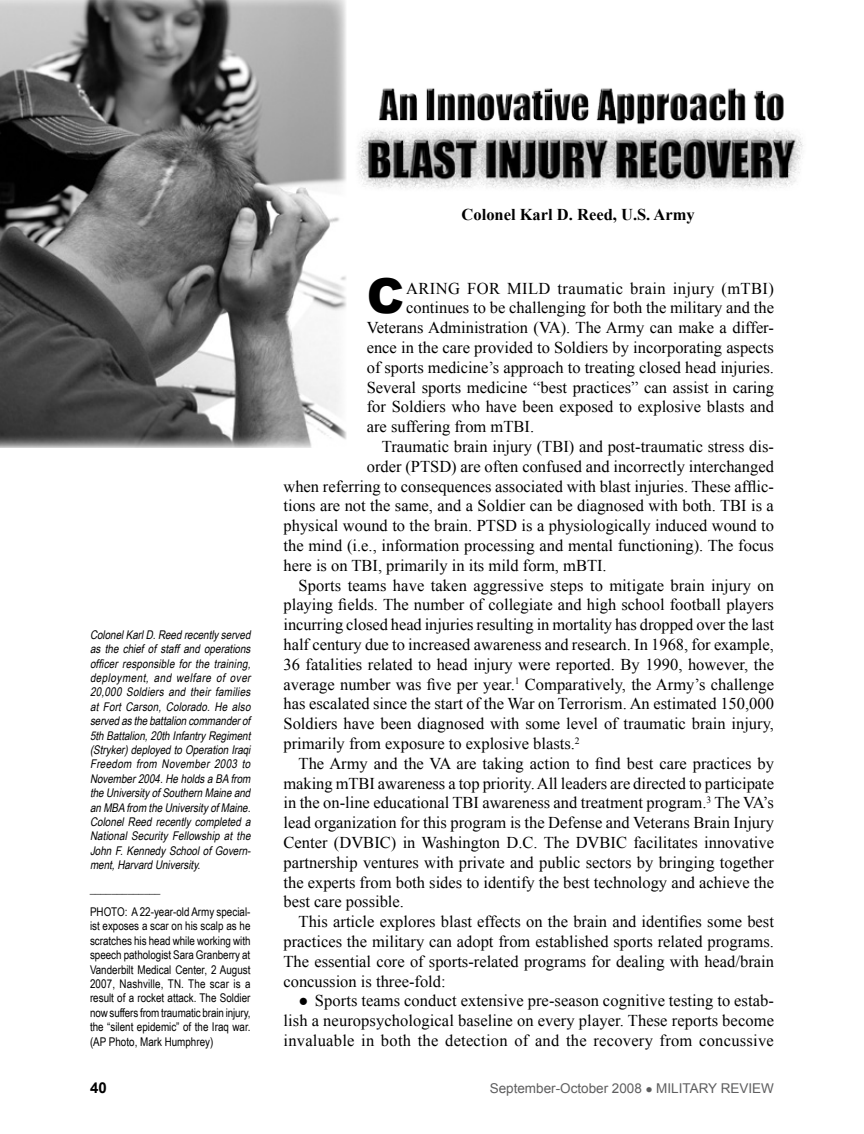
<style>
.page{position:relative;width:864px;height:1134px;background:#fff}
.page>*{position:absolute;margin:0;border:0;box-sizing:border-box;transform-origin:0 0}
.fob_Drop_Cap{font:900 48.15px "Arial";color:#000}
.fob{font:16.5px/19.8px "Times New Roman";color:#000;text-align:justify}
.fob_Drop_Cap-2{font:16.5px "Times New Roman";color:#000}
.fob_Bullet{font:16.5px/19.8px "Times New Roman";letter-spacing:.015em;color:#000;text-align:justify}
.fob_Drop_Cap-3{font:16.5px "Times New Roman";letter-spacing:.025em;color:#000}
.author_byline{font:700 16.5px "Times New Roman";color:#000}
.subhead{font:700 15px "Arial";color:#000}
.subhead-2{font:13.5px "Arial";color:#5e5e5f}
.bio{font:italic 12px/14.4px "Arial Narrow";color:#000;text-align:justify}
.bio-2{font:12px/14.4px "Arial Narrow";color:#000;text-align:justify}
</style>
<div class="page">
<img style="left:357px;top:88px;width:447px;height:102px">
<img style="left:0;top:0;width:346px;height:448px">
<p class="bio" style="left:90px;top:627px;width:165px">ColonelKarlD.Reedrecentlyserved as the chief of staff and operations officer responsible for the training, deployment, and welfare of over 20,000 Soldiers and their families at Fort Carson, Colorado. He also servedasthebattalioncommanderof 5thBattalion,20thInfantryRegiment (Stryker)deployedtoOperationIraqi Freedom from November 2003 to November2004.HeholdsaBAfrom theUniversityofSouthernMaineand anMBAfrom theUniversityofMaine.<br>Colonel Reed recently completed a National Security Fellowship at the John F. Kennedy School of Govern&shy;ment,HarvardUniversity.</p>
<p class="bio" style="left:90px;top:881px;width:75px">_____________</p>
<p class="bio-2" style="left:90px;top:904px;width:162px">PHOTO: A 22-year-old Army special&shy;ist exposes a scar on his scalp as he scratches his head while working with speech pathologist Sara Granberry at Vanderbilt Medical Center, 2 August 2007, Nashville, TN. The scar is a result of a rocket attack. The Soldier now suffers from traumatic brain injury, the “silent epidemic” of the Iraq war. (AP Photo, Mark Humphrey)</p>
<p class="author_byline" style="left:462px;top:203px;width:235px">Colonel Karl D. Reed, U.S. Army</p>
<p class="fob_Drop_Cap" style="left:367px;top:261px;width:39px">C</p>
<p class="fob_Drop_Cap-3" style="left:406px;top:277px;width:369px">ARING FOR MILD traumatic brain injury (mTBI)</p>
<p class="fob_Drop_Cap-2" style="left:406px;top:297px;width:369px">continues to be challenging for both the military and the</p>
<p class="fob_Drop_Cap-2" style="left:367px;top:317px;width:409px">Veterans Administration (VA). The Army can make a differ-</p>
<p class="fob_Drop_Cap-2" style="left:367px;top:336px;width:409px">ence in the care provided to Soldiers by incorporating aspects</p>
<p class="fob_Drop_Cap-2" style="left:367px;top:356px;width:409px">of sports medicine’s approach to treating closed head injuries.</p>
<p class="fob_Drop_Cap-2" style="left:367px;top:376px;width:409px">Several sports medicine “best practices” can assist in caring</p>
<p class="fob_Drop_Cap-2" style="left:367px;top:396px;width:409px">for Soldiers who have been exposed to explosive blasts and</p>
<p class="fob_Drop_Cap-2" style="left:367px;top:416px;width:169px">are suffering from mTBI.</p>
<p class="fob" style="left:382px;top:436px;width:394px">Traumatic brain injury (TBI) and post-traumatic stress dis-</p>
<p class="fob" style="left:367px;top:456px;width:409px">order (PTSD) are often confused and incorrectly interchanged</p>
<p class="fob" style="left:284px;top:476px;width:492px">when referring to consequences associated with blast injuries. These afflic-</p>
<p class="fob" style="left:284px;top:496px;width:492px">tions are not the same, and a Soldier can be diagnosed with both. TBI is a</p>
<p class="fob" style="left:284px;top:516px;width:492px">physical wound to the brain. PTSD is a physiologically induced wound to</p>
<p class="fob" style="left:284px;top:535px;width:492px">the mind (i.e., information processing and mental functioning). The focus</p>
<p class="fob" style="left:284px;top:555px;width:325px">here is on TBI, primarily in its mild form, mBTI.</p>
<p class="fob" style="left:284px;top:575px;width:492px;text-indent:15px">Sports teams have taken aggressive steps to mitigate brain injury on playing fields. The number of collegiate and high school football players incurring closed head injuries resulting in mortality has dropped over the last half century due to increased awareness and research. In 1968, for example, 36 fatalities related to head injury were reported. By 1990, however, the average number was five per year.<sup>1</sup> Comparatively, the Army’s challenge has escalated since the start of the War on Terrorism. An estimated 150,000<br>Soldiers have been diagnosed with some level of traumatic brain injury, primarily from exposure to explosive blasts.<sup>2</sup></p>
<p class="fob" style="left:284px;top:753px;width:492px;text-indent:15px">The Army and the VA are taking action to find best care practices by making mTBI awareness a top priority. All leaders are directed to participate in the on-line educational TBI awareness and treatment program.<sup>3</sup> The VA’s lead organization for this program is the Defense and Veterans Brain Injury Center (DVBIC) in Washington D.C. The DVBIC facilitates innovative partnership ventures with private and public sectors by bringing together the experts from both sides to identify the best technology and achieve the best care possible.</p>
<p class="fob" style="left:284px;top:912px;width:492px;text-indent:15px">This article explores blast effects on the brain and identifies some best practices the military can adopt from established sports related programs.<br>The essential core of sports-related programs for dealing with head/brain concussion is three-fold:</p>
<p class="fob_Bullet" style="left:284px;top:991px;width:492px;text-indent:15px">● Sports teams conduct extensive pre-season cognitive testing to estab&shy;lish a neuropsychological baseline on every player. These reports become invaluable in both the detection of and the recovery from concussive</p>
<p class="subhead" style="left:90px;top:1078px;width:18px">40</p>
<p class="subhead-2" style="left:490px;top:1080px;width:286px">September-October 2008 ● MILITARY REVIEW</p>
</div>
